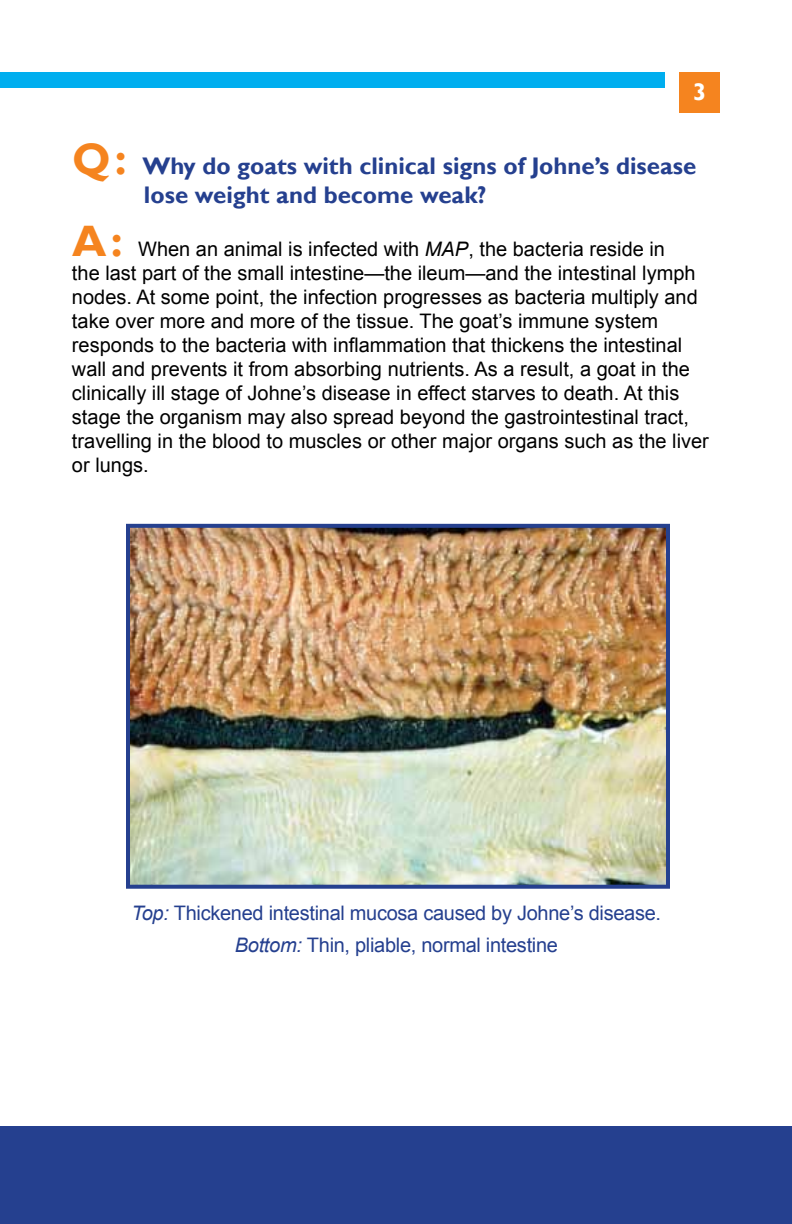
<style>
.page{position:relative;width:792px;height:1224px;background:#fff}
.page>*{position:absolute;margin:0;border:0;box-sizing:border-box;transform-origin:0 0}
.t1{font:700 24px/28.8px "Gill Sans";color:#25408f}
.t2{font:700 24px "Gill Sans";color:#fff}
.t3{font:20px/24px "Arial";color:#000}
.t4{font:20px/32px "Arial";letter-spacing:-.015em;color:#25408f;text-align:center}
.s1{font-size:44px;color:#f5841f}
.s2{font-family:"Gill Sans";font-weight:700;font-size:44px;color:#f5841f}
.s3{font-style:italic}
</style>
<div class="page">
<div style="left:0;top:1126px;width:792px;height:98px;background:#25408f"></div>
<div style="left:0;top:72px;width:664px;height:16px;background:#00aeef"></div>
<div style="left:679px;top:72px;width:41px;height:41px;background:#f5841f"></div>
<img style="left:131px;top:529px;width:534px;height:355px">
<div style="left:126px;top:524px;width:544px;height:365px;border:4px solid #25408f"></div>
<p class="t2" style="left:693px;top:78px;width:15px">3</p>
<p class="t1" style="left:144px;top:153px;width:554px;text-indent:-72px"><span class="s1">Q:</span> Why do goats with clinical signs of Johne’s disease lose weight and become weak?</p>
<p class="t3" style="left:72px;top:237px;width:638px"><span class="s2">A:</span> When an animal is infected with <span class="s3">MAP</span>, the bacteria reside in<br>the last part of the small intestine—the ileum—and the intestinal lymph nodes. At some point, the infection progresses as bacteria multiply and take over more and more of the tissue. The goat’s immune system responds to the bacteria with inflammation that thickens the intestinal wall and prevents it from absorbing nutrients. As a result, a goat in the clinically ill stage of Johne’s disease in effect starves to death. At this stage the organism may also spread beyond the gastrointestinal tract, travelling in the blood to muscles or other major organs such as the liver or lungs.</p>
<p class="t4" style="left:132px;top:897px;width:531px"><span class="s3">Top:</span> Thickened intestinal mucosa caused by Johne’s disease.<br><span class="s3">Bottom:</span> Thin, pliable, normal intestine</p>
</div>
